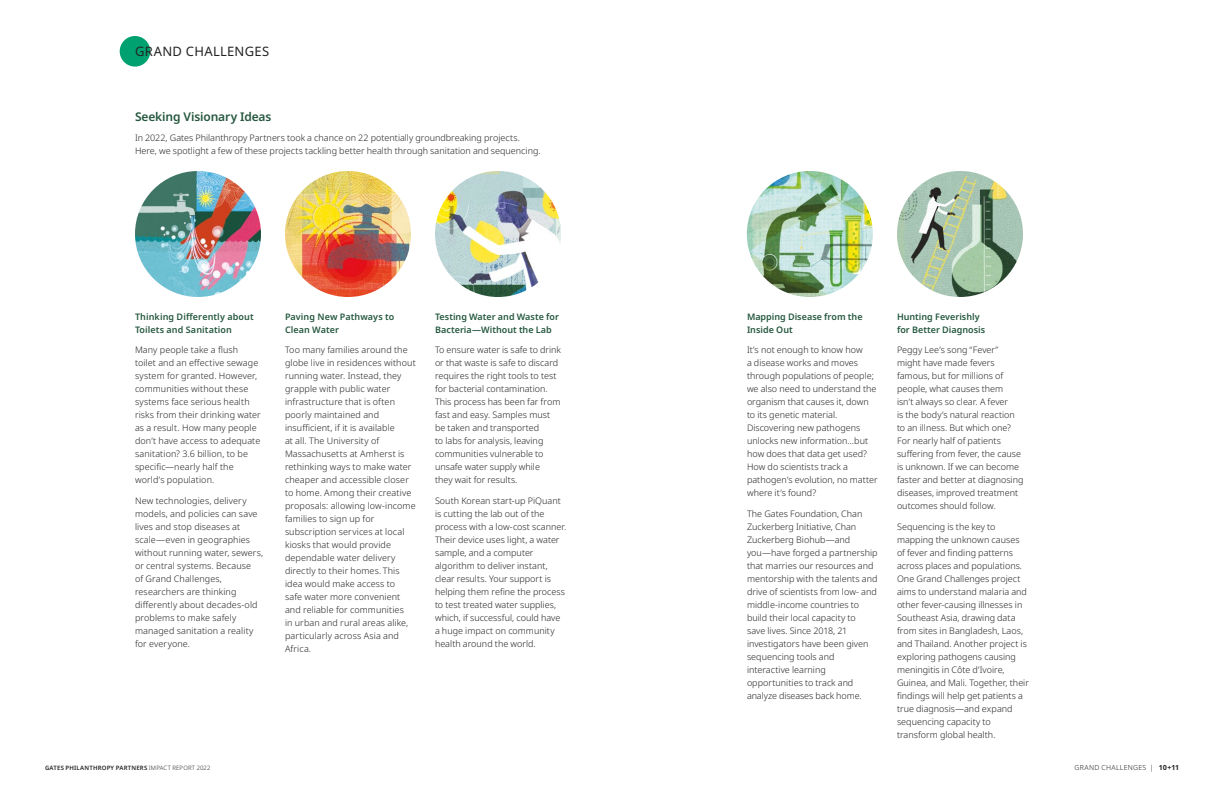
<style>
.page{position:relative;width:1224px;height:792px;background:#fff}
.page>*{position:absolute;margin:0;border:0;box-sizing:border-box;transform-origin:0 0}
.t1{font:13px "Noto Sans";letter-spacing:.02em;color:#232423}
.t2{font:600 12px "Noto Sans";letter-spacing:-.01em;color:#24573e}
.t3{font:300 9px/13px "Noto Sans";letter-spacing:.005em;color:#232423}
.t4{font:600 9px/13px "Noto Sans";letter-spacing:.005em;color:#24573e}
.t5{font:300 7px "Noto Sans";letter-spacing:.035em;color:#232423}
.t6{font:600 6px "Noto Sans";letter-spacing:.03em;color:#232423}
.s1{font-weight:300}
.s2{font-weight:700}
</style>
<div class="page">
<div style="left:120px;top:36px;width:30px;height:31px;background:#00a170;border-radius:50%"></div>
<img style="left:285px;top:171px;width:126px;height:126px;border-radius:63px">
<img style="left:435px;top:171px;width:126px;height:126px;border-radius:63px">
<img style="left:747px;top:171px;width:126px;height:126px;border-radius:63px">
<img style="left:135px;top:171px;width:126px;height:126px;border-radius:63px">
<img style="left:897px;top:171px;width:126px;height:126px;border-radius:63px">
<p class="t1" style="left:135px;top:42px;width:136px">GRAND CHALLENGES</p>
<p class="t2" style="left:135px;top:108px;width:138px">Seeking Visionary Ideas</p>
<p class="t3" style="left:135px;top:131px;width:407px">In 2022, Gates Philanthropy Partners took a chance on 22 potentially groundbreaking projects.<br>Here, we spotlight a few of these projects tackling better health through sanitation and sequencing.</p>
<p class="t4" style="left:135px;top:311px;width:120px">Thinking Differently about<br>Toilets and Sanitation</p>
<p class="t3" style="left:135px;top:344px;width:127px">Many people take a flush toilet and an effective sewage system for granted. However, communities without these systems face serious health risks from their drinking water as a result. How many people don’t have access to adequate sanitation? 3.6 billion, to be specific—nearly half the world’s population.</p>
<p class="t3" style="left:135px;top:494px;width:130px">New technologies, delivery models, and policies can save lives and stop diseases at scale—even in geographies without running water, sewers, or central systems. Because<br>of Grand Challenges, researchers are thinking differently about decades-old problems to make safely managed sanitation a reality for everyone.</p>
<p class="t4" style="left:285px;top:311px;width:111px">Paving New Pathways to<br>Clean Water</p>
<p class="t3" style="left:285px;top:344px;width:132px">Too many families around the globe live in residences without running water. Instead, they grapple with public water infrastructure that is often poorly maintained and insufficient, if it is available<br>at all. The University of<br>Massachusetts at Amherst is rethinking ways to make water cheaper and accessible closer to home. Among their creative proposals: allowing low-income families to sign up for subscription services at local kiosks that would provide dependable water delivery directly to their homes. This idea would make access to<br>safe water more convenient and reliable for communities<br>in urban and rural areas alike, particularly across Asia and<br>Africa.</p>
<p class="t4" style="left:435px;top:311px;width:126px">Testing Water and Waste for<br>Bacteria—Without the Lab</p>
<p class="t3" style="left:435px;top:344px;width:128px">To ensure water is safe to drink or that waste is safe to discard requires the right tools to test for bacterial contamination.<br>This process has been far from fast and easy. Samples must be taken and transported<br>to labs for analysis, leaving communities vulnerable to unsafe water supply while<br>they wait for results.</p>
<p class="t3" style="left:435px;top:494px;width:133px">South Korean start-up PiQuant is cutting the lab out of the process with a low-cost scanner.<br>Their device uses light, a water sample, and a computer algorithm to deliver instant, clear results. Your support is helping them refine the process to test treated water supplies, which, if successful, could have a huge impact on community health around the world.</p>
<p class="t4" style="left:747px;top:311px;width:117px">Mapping Disease from the<br>Inside Out</p>
<p class="t3" style="left:747px;top:344px;width:132px">It’s not enough to know how<br>a disease works and moves through populations of people; we also need to understand the organism that causes it, down to its genetic material.<br>Discovering new pathogens unlocks new information…but how does that data get used?<br>How do scientists track a pathogen’s evolution, no matter where it’s found?</p>
<p class="t3" style="left:747px;top:507px;width:132px">The Gates Foundation, Chan<br>Zuckerberg Initiative, Chan<br>Zuckerberg Biohub—and you—have forged a partnership that marries our resources and mentorship with the talents and drive of scientists from low- and middle-income countries to build their local capacity to<br>save lives. Since 2018, 21 investigators have been given sequencing tools and interactive learning opportunities to track and analyze diseases back home.</p>
<p class="t4" style="left:897px;top:311px;width:90px">Hunting Feverishly for Better Diagnosis</p>
<p class="t3" style="left:897px;top:344px;width:128px">Peggy Lee’s song “Fever” might have made fevers famous, but for millions of people, what causes them<br>isn’t always so clear. A fever<br>is the body’s natural reaction to an illness. But which one?<br>For nearly half of patients suffering from fever, the cause is unknown. If we can become faster and better at diagnosing diseases, improved treatment outcomes should follow.</p>
<p class="t3" style="left:897px;top:520px;width:133px">Sequencing is the key to mapping the unknown causes of fever and finding patterns across places and populations.<br>One Grand Challenges project aims to understand malaria and other fever-causing illnesses in<br>Southeast Asia, drawing data from sites in Bangladesh, Laos, and Thailand. Another project is exploring pathogens causing meningitis in Côte d’Ivoire,<br>Guinea, and Mali. Together, their findings will help get patients a true diagnosis—and expand sequencing capacity to transform global health.</p>
<p class="t6" style="left:45px;top:763px;width:167px">GATES PHILANTHROPY PARTNERS <span class="s1">IMPACT REPORT 2022</span></p>
<p class="t5" style="left:1075px;top:763px;width:106px">GRAND CHALLENGES | <span class="s2">10+11</span></p>
</div>
